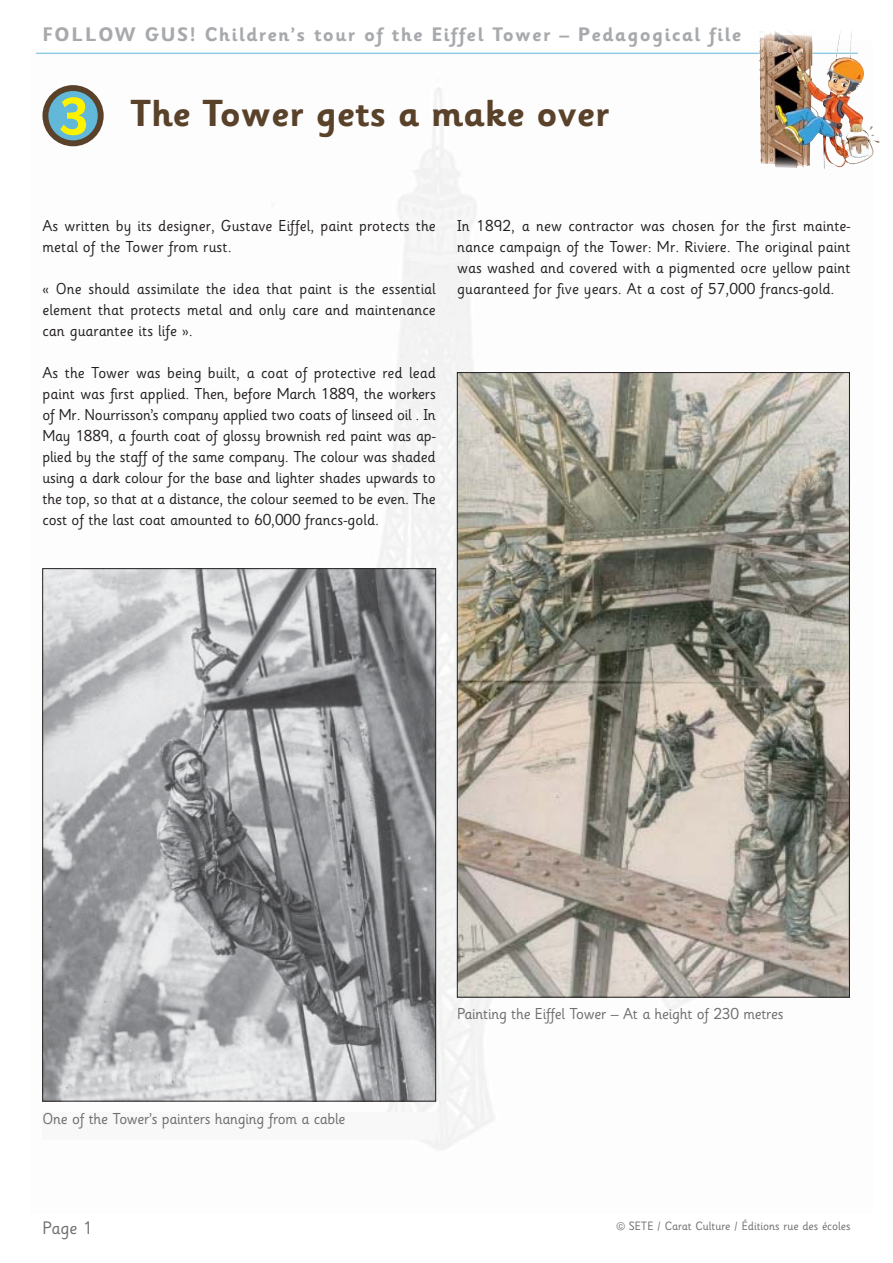
<style>
.page{position:relative;width:893px;height:1263px;background:#fff}
.page>*{position:absolute;margin:0;border:0;box-sizing:border-box;transform-origin:0 0}
.t1{font:700 37.5px "Sassoon Infant";color:#59412a}
.t2{font:700 19.5px "Sassoon Infant";letter-spacing:.07em;color:#a7a9ac}
.t3{font:18px "Sassoon Infant";color:#6c6e70}
.t4{font:15.75px/21px "Sassoon Infant";letter-spacing:.005em;color:#231f20;text-align:justify}
.t5{font:15.75px "Sassoon Infant";letter-spacing:-.015em;color:#6c6e70}
.t6{font:12px "Sassoon Infant";color:#6c6e70}
.s1{font-size:52.5px;color:#fff200}
</style>
<div class="page">
<img style="left:36px;top:42px;width:836px;height:1108px">
<hr style="left:36px;top:53px;width:822px;height:1px;background:#61b8d8">
<img style="left:759px;top:31px;width:71px;height:137px">
<div style="left:45px;top:88px;width:56px;height:55px;background:#61b8d8;border-radius:50%"></div>
<div style="left:42px;top:85px;width:62px;height:61px;border:6px solid #59412a;border-radius:50%"></div>
<img style="left:459px;top:374px;width:388px;height:621px">
<div style="left:42px;top:1112px;width:394px;height:28px;background:#f8f8f9"></div>
<img style="left:44px;top:570px;width:390px;height:529px">
<div style="left:21px;top:7px;width:728px;height:44px;background:#fff"></div>
<p class="t2" style="left:42px;top:27px;width:700px">FOLLOW GUS! Children’s tour of the Eiffel Tower – Pedagogical file</p>
<p class="t2" style="left:45px;top:27px;width:706px">SUIVEZ GUS ! Parcours enfants de la Tour Eiffel - Fiche pédagogique</p>
<h1 class="t1" style="left:60px;top:98px;width:551px"><span class="s1">3</span> The Tower gets a make over</h1>
<p class="t4" style="left:42px;top:217px;width:395px">As written by its designer, Gustave Eiffel, paint protects the metal of the Tower from rust.</p>
<p class="t4" style="left:42px;top:280px;width:395px">« One should assimilate the idea that paint is the essential element that protects metal and only care and maintenance can guarantee its life ».</p>
<p class="t4" style="left:42px;top:364px;width:395px">As the Tower was being built, a coat of protective red lead paint was first applied. Then, before March 1889, the workers of Mr. Nourrisson’s company applied two coats of linseed oil . In May 1889, a fourth coat of glossy brownish red paint was ap&shy;plied by the staff of the same company. The colour was shaded using a dark colour for the base and lighter shades upwards to the top, so that at a distance, the colour seemed to be even. The cost of the last coat amounted to 60,000 francs-gold.</p>
<p class="t4" style="left:457px;top:217px;width:395px">In 1892, a new contractor was chosen for the first mainte&shy;nance campaign of the Tower: Mr. Riviere. The original paint was washed and covered with a pigmented ocre yellow paint guaranteed for five years. At a cost of 57,000 francs-gold.</p>
<p class="t5" style="left:42px;top:1113px;width:304px">One of the Tower’s painters hanging from a cable</p>
<p class="t3" style="left:42px;top:1221px;width:52px">Page 1</p>
<p class="t5" style="left:457px;top:1008px;width:328px">Painting the Eiffel Tower – At a height of 230 metres</p>
<p class="t6" style="left:616px;top:1221px;width:236px">© SETE / Carat Culture / Éditions rue des écoles</p>
</div>
